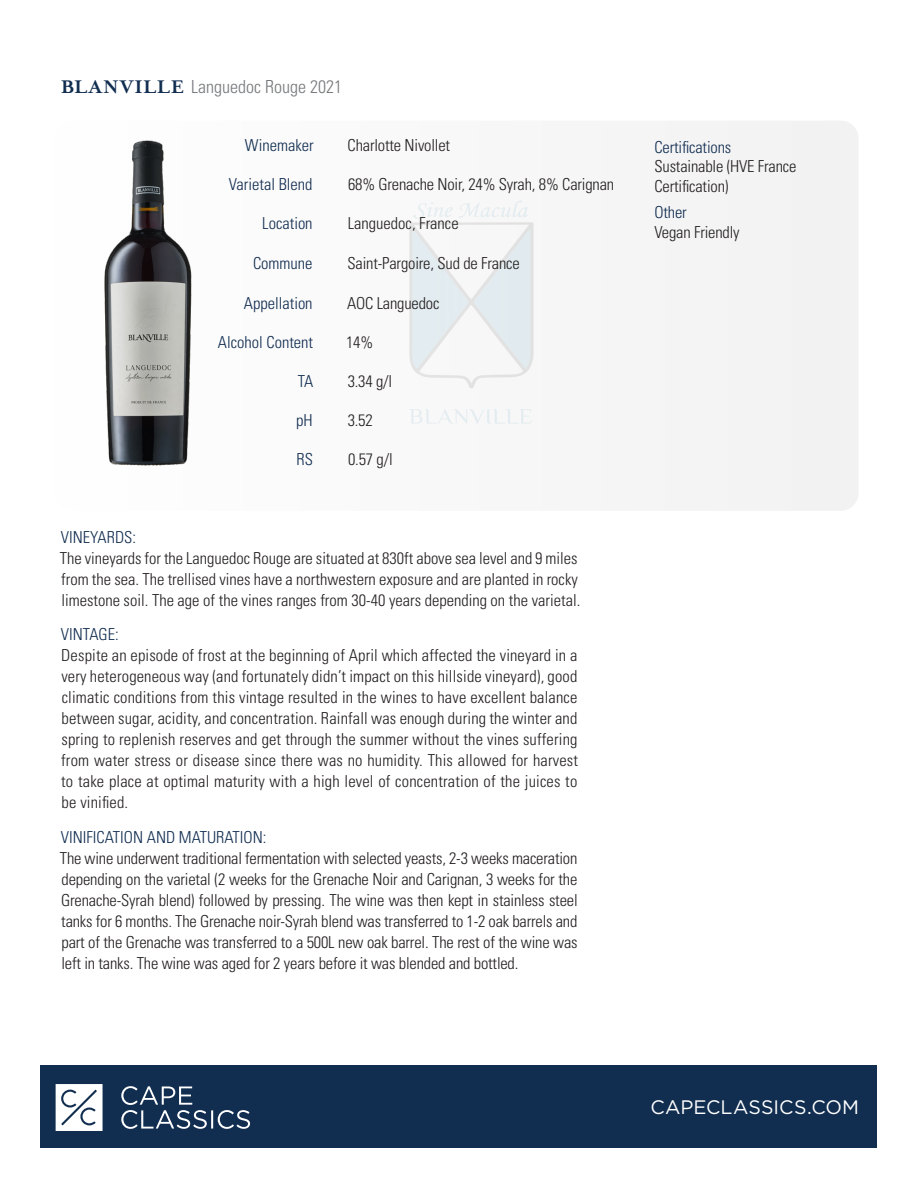
<style>
.page{position:relative;width:918px;height:1188px;background:#fff}
.page>*{position:absolute;margin:0;border:0;box-sizing:border-box;transform-origin:0 0}
.t1{font:19.5px "Gotham";color:#fff}
.t2{font:300 condensed 18px "Univers LT Std";color:#76787b}
.t3{font:300 condensed 16.5px/21px "Univers LT Std";color:#231f20}
.t4{font:300 condensed 16.5px "Univers LT Std";color:#112d50}
.s1{font-family:"Mrs Eaves OT";font-weight:700;font-stretch:normal;font-size:21px;color:#112d50}
.s2{color:#112d50}
</style>
<div class="page">
<div style="left:54px;top:121px;width:805px;height:390px;background:#f7f7f7;border-radius:18px"></div>
<div style="left:40px;top:1065px;width:838px;height:83px;background:#112d50"></div>
<svg style="left:56px;top:1084px;width:194px;height:47px"></svg>
<img style="left:104px;top:140px;width:88px;height:326px">
<p class="t2" style="left:61px;top:76px;width:283px"><span class="s1">BLANVILLE</span> Languedoc Rouge 2021</p>
<p class="t4" style="left:245px;top:136px;width:70px">Winemaker</p>
<p class="t3" style="left:348px;top:135px;width:104px">Charlotte Nivollet</p>
<p class="t4" style="left:229px;top:175px;width:85px">Varietal Blend</p>
<p class="t3" style="left:348px;top:174px;width:268px">68% Grenache Noir, 24% Syrah, 8% Carignan</p>
<p class="t4" style="left:262px;top:214px;width:52px">Location</p>
<p class="t3" style="left:348px;top:213px;width:112px">Languedoc, France</p>
<p class="t4" style="left:253px;top:253px;width:61px">Commune</p>
<p class="t3" style="left:348px;top:253px;width:174px">Saint-Pargoire, Sud de France</p>
<p class="t4" style="left:244px;top:293px;width:70px">Appellation</p>
<p class="t3" style="left:347px;top:293px;width:94px">AOC Languedoc</p>
<p class="t4" style="left:218px;top:332px;width:97px">Alcohol Content</p>
<p class="t3" style="left:346px;top:332px;width:29px">14%</p>
<p class="t4" style="left:298px;top:371px;width:17px">TA</p>
<p class="t3" style="left:348px;top:371px;width:46px">3.34 g/l</p>
<p class="t4" style="left:296px;top:410px;width:18px">pH</p>
<p class="t3" style="left:348px;top:410px;width:27px">3.52</p>
<p class="t4" style="left:296px;top:449px;width:18px">RS</p>
<p class="t3" style="left:348px;top:449px;width:46px">0.57 g/l</p>
<p class="t4" style="left:61px;top:527px;width:77px">VINEYARDS:</p>
<p class="t3" style="left:60px;top:547px;width:522px">The vineyards for the Languedoc Rouge are situated at 830ft above sea level and 9 miles from the sea. The trellised vines have a northwestern exposure and are planted in rocky limestone soil. The age of the vines ranges from 30-40 years depending on the varietal.</p>
<p class="t4" style="left:61px;top:624px;width:59px">VINTAGE:</p>
<p class="t3" style="left:61px;top:645px;width:518px;text-align:justify">Despite an episode of frost at the beginning of April which affected the vineyard in a very heterogeneous way (and fortunately didn’t impact on this hillside vineyard), good climatic conditions from this vintage resulted in the wines to have excellent balance between sugar, acidity, and concentration. Rainfall was enough during the winter and spring to replenish reserves and get through the summer without the vines suffering from water stress or disease since there was no humidity. This allowed for harvest to take place at optimal maturity with a high level of concentration of the juices to be vinified.</p>
<p class="t4" style="left:61px;top:827px;width:207px">VINIFICATION AND MATURATION:</p>
<p class="t3" style="left:60px;top:847px;width:519px;text-align:justify">The wine underwent traditional fermentation with selected yeasts, 2-3 weeks maceration depending on the varietal (2 weeks for the Grenache Noir and Carignan, 3 weeks for the Grenache-Syrah blend) followed by pressing. The wine was then kept in stainless steel tanks for 6 months. The Grenache noir-Syrah blend was transferred to 1-2 oak barrels and part of the Grenache was transferred to a 500L new oak barrel. The rest of the wine was left in tanks. The wine was aged for 2 years before it was blended and bottled.</p>
<p class="t3" style="left:654px;top:137px;width:144px;line-height:19.5px"><span class="s2">Certifications<br></span>Sustainable (HVE France<br>Certification)</p>
<p class="t3" style="left:654px;top:203px;width:87px;line-height:19.5px"><span class="s2">Other<br></span>Vegan Friendly</p>
<p class="t1" style="left:651px;top:1095px;width:210px">CAPECLASSICS.COM</p>
</div>
